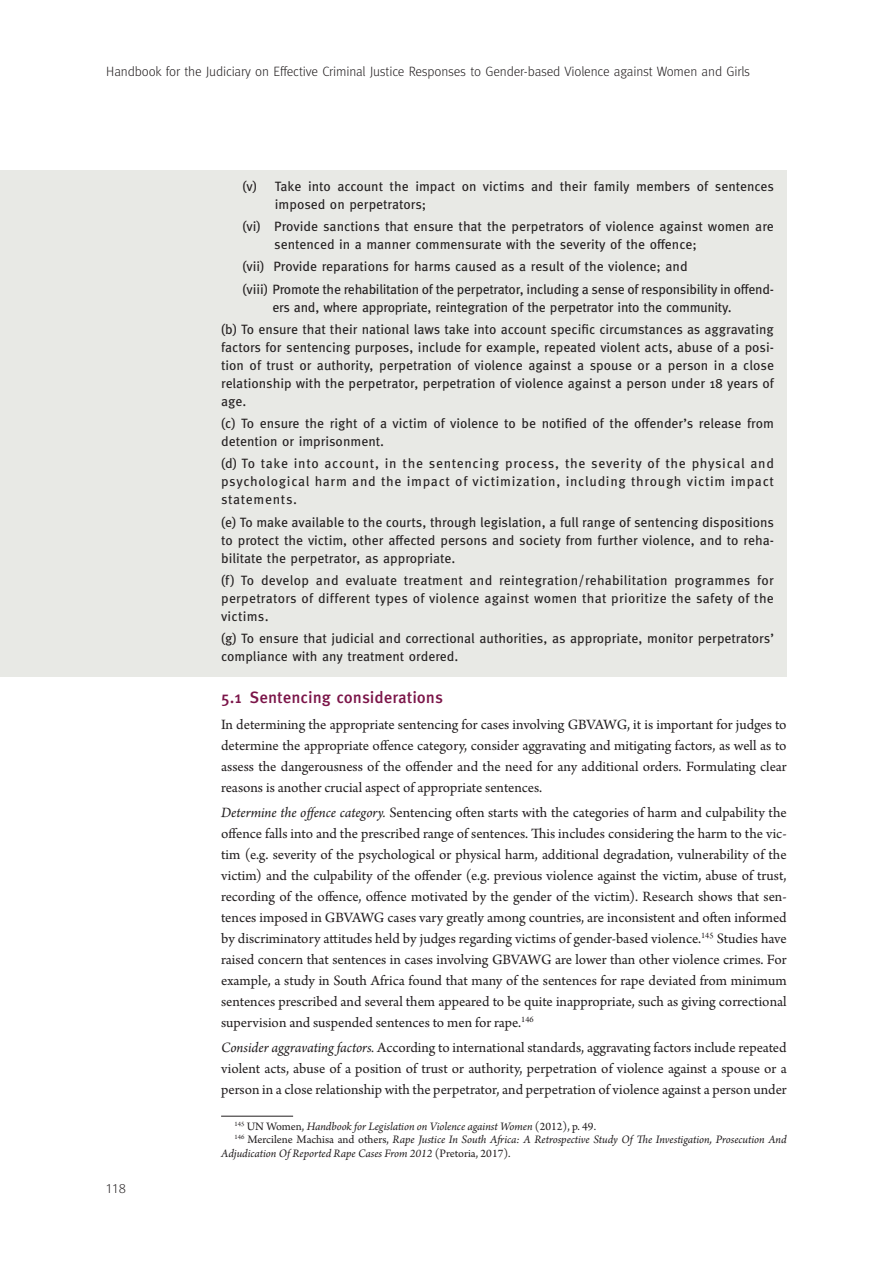
<style>
.page{position:relative;width:893px;height:1263px;background:#fff}
.page>*{position:absolute;margin:0;border:0;box-sizing:border-box;transform-origin:0 0}
.t1{font:500 16.5px "Meta OT";color:#7b1549}
.t2{font:15px/21px "Arno Pro";color:#231f20;text-align:justify}
.t3{font:13.5px/18px "Meta OT";color:#231f20}
.t4{font:13.5px/22.2px "Meta OT";letter-spacing:-.02em;color:#231f20}
.t5{font:300 13.5px "Meta OT";letter-spacing:-.01em;color:#231f20}
.t6{font:italic 12px "Arno Pro";letter-spacing:-.005em;color:#231f20}
.s1{font-style:italic}
.s2{font-style:normal}
</style>
<div class="page">
<div style="left:0;top:170px;width:787px;height:506px;background:#e8e9e5"></div>
<hr style="left:221px;top:1116px;width:72px;height:1px;background:#231f20">
<p class="t5" style="left:106px;top:63px;width:645px">Handbook for the Judiciary on Effective Criminal Justice Responses to Gender-based Violence against Women and Girls</p>
<p class="t5" style="left:106px;top:1180px;width:21px">118</p>
<p class="t3" style="left:275px;top:177px;width:501px;text-indent:-33px">(v) Take into account the impact on victims and their family members of sentences imposed on perpetrators;</p>
<p class="t3" style="left:274px;top:218px;width:501px;text-indent:-32px">(vi) Provide sanctions that ensure that the perpetrators of violence against women are sentenced in a manner commensurate with the severity of the offence;</p>
<p class="t4" style="left:242px;top:256px;width:533px">(vii) Provide reparations for harms caused as a result of the violence; and<br>(viii) Promote the rehabilitation of the perpetrator, including a sense of responsibility in offend-</p>
<p class="t3" style="left:221px;top:296px;width:554px;line-height:22.2px;text-indent:51px">ers and, where appropriate, reintegration of the perpetrator into the community.<br>(b) To ensure that their national laws take into account specific circumstances as aggravating</p>
<p class="t3" style="left:221px;top:338px;width:554px;text-align:justify">factors for sentencing purposes, include for example, repeated violent acts, abuse of a posi&shy;tion of trust or authority, perpetration of violence against a spouse or a person in a close relationship with the perpetrator, perpetration of violence against a person under 18 years of age.</p>
<p class="t3" style="left:221px;top:415px;width:554px">(c) To ensure the right of a victim of violence to be notified of the offender’s release from detention or imprisonment.</p>
<p class="t3" style="left:221px;top:455px;width:554px;text-align:justify">(d) To take into account, in the sentencing process, the severity of the physical and psychological harm and the impact of victimization, including through victim impact statements.</p>
<p class="t3" style="left:221px;top:513px;width:554px;text-align:justify">(e) To make available to the courts, through legislation, a full range of sentencing dispositions to protect the victim, other affected persons and society from further violence, and to reha&shy;bilitate the perpetrator, as appropriate.</p>
<p class="t3" style="left:221px;top:571px;width:554px;text-align:justify">(f) To develop and evaluate treatment and reintegration/rehabilitation programmes for perpetrators of different types of violence against women that prioritize the safety of the victims.</p>
<p class="t3" style="left:221px;top:630px;width:554px">(g) To ensure that judicial and correctional authorities, as appropriate, monitor perpetrators’ compliance with any treatment ordered.</p>
<p class="t1" style="left:221px;top:687px;width:223px">5.1 Sentencing considerations</p>
<p class="t2" style="left:221px;top:714px;width:567px">In determining the appropriate sentencing for cases involving GBVAWG, it is important for judges to determine the appropriate offence category, consider aggravating and mitigating factors, as well as to assess the dangerousness of the offender and the need for any additional orders. Formulating clear reasons is another crucial aspect of appropriate sentences.</p>
<p class="t2" style="left:221px;top:802px;width:567px"><span class="s1">Determine the offence category.</span> Sentencing often starts with the categories of harm and culpability the offence falls into and the prescribed range of sentences. This includes considering the harm to the vic&shy;tim (e.g. severity of the psychological or physical harm, additional degradation, vulnerability of the victim) and the culpability of the offender (e.g. previous violence against the victim, abuse of trust, recording of the offence, offence motivated by the gender of the victim). Research shows that sen&shy;tences imposed in GBVAWG cases vary greatly among countries, are inconsistent and often informed by discriminatory attitudes held by judges regarding victims of gender-based violence.<sup>145</sup> Studies have raised concern that sentences in cases involving GBVAWG are lower than other violence crimes. For example, a study in South Africa found that many of the sentences for rape deviated from minimum sentences prescribed and several them appeared to be quite inappropriate, such as giving correctional supervision and suspended sentences to men for rape.<sup>146</sup></p>
<p class="t2" style="left:221px;top:1038px;width:567px"><span class="s1">Consider aggravating factors.</span> According to international standards, aggravating factors include repeated violent acts, abuse of a position of trust or authority, perpetration of violence against a spouse or a person in a close relationship with the perpetrator, and perpetration of violence against a person under</p>
<p class="t6" style="left:235px;top:1119px;width:363px"><sup>145</sup> <span class="s2">UN Women,</span> Handbook for Legislation on Violence against Women <span class="s2">(2012), p. 49.</span></p>
<p class="t6" style="left:235px;top:1133px;width:554px"><sup>146</sup> <span class="s2">Mercilene Machisa and others,</span> Rape Justice In South Africa: A Retrospective Study Of The Investigation, Prosecution And</p>
<p class="t6" style="left:221px;top:1146px;width:291px">Adjudication Of Reported Rape Cases From 2012 <span class="s2">(Pretoria, 2017).</span></p>
</div>
